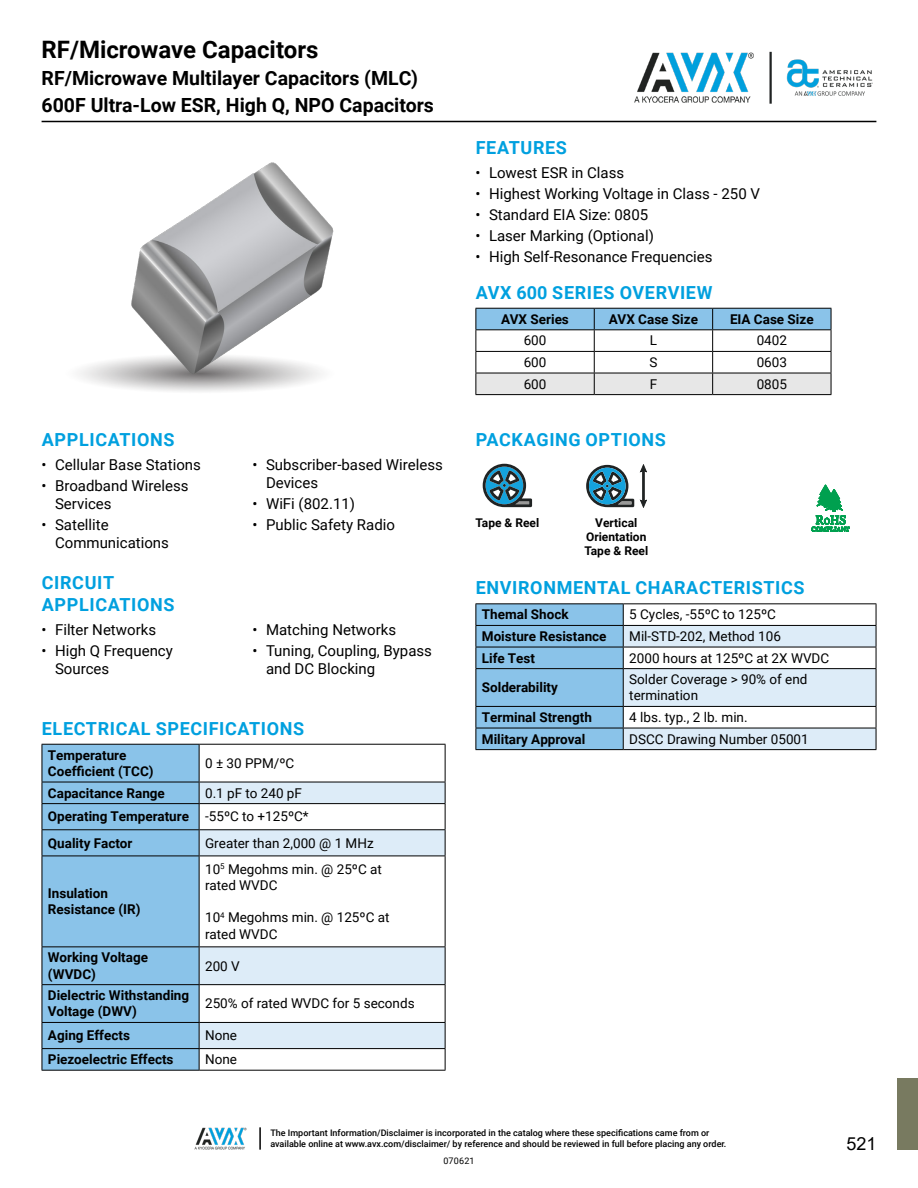
<style>
.page{position:relative;width:918px;height:1188px;background:#fff}
.page>*{position:absolute;margin:0;border:0;box-sizing:border-box;transform-origin:0 0}
.t1{font:700 24px "Roboto";color:#000}
.t2{font:700 19.5px "Roboto";color:#000}
.t3{font:700 18px/21.6px "Roboto";letter-spacing:.035em;color:#00a0df}
.t4{font:18px "Arial";color:#000}
.t5{font:15px/18px "Roboto";color:#000}
.t6{font:13.5px/16.2px "Roboto";color:#000}
.t7{font:700 13.5px/16.2px "Roboto";color:#000}
.t8{font:700 12px/14.4px "Roboto";color:#000;text-align:center}
.t9{font:500 9px/10.8px "Roboto";color:#000}
.t10{font:9px "Roboto";letter-spacing:.015em;color:#000}
.s1{font-weight:700}
</style>
<div class="page">
<img style="left:195px;top:1127px;width:52px;height:23px">
<hr style="left:259px;top:1127px;width:2px;height:23px;background:#000">
<img style="left:634px;top:52px;width:120px;height:51px">
<img style="left:786px;top:59px;width:87px;height:37px">
<hr style="left:769px;top:52px;width:3px;height:52px;background:#202323">
<hr style="left:42px;top:121px;width:834px;height:1px;background:#000">
<div style="left:897px;top:1078px;width:21px;height:72px;background:#787a60"></div>
<div style="left:43px;top:745px;width:156px;height:37px;background:#8ac3e9"></div>
<svg style="left:200px;top:783px;width:245px;height:265px"></svg>
<hr style="left:199px;top:744px;width:247px;height:1px;background:#000">
<hr style="left:445px;top:745px;width:1px;height:37px;background:#000">
<hr style="left:199px;top:782px;width:247px;height:1px;background:#000">
<hr style="left:199px;top:803px;width:247px;height:1px;background:#000">
<hr style="left:199px;top:829px;width:247px;height:1px;background:#000">
<svg style="left:445px;top:782px;width:1px;height:74px"></svg>
<hr style="left:445px;top:947px;width:1px;height:37px;background:#000">
<hr style="left:199px;top:984px;width:247px;height:1px;background:#000">
<hr style="left:445px;top:985px;width:1px;height:37px;background:#000">
<hr style="left:199px;top:1022px;width:247px;height:1px;background:#000">
<hr style="left:199px;top:1048px;width:247px;height:1px;background:#000">
<svg style="left:445px;top:1023px;width:1px;height:47px"></svg>
<hr style="left:42px;top:1070px;width:157px;height:1px;background:#000">
<hr style="left:199px;top:1070px;width:247px;height:1px;background:#000">
<div style="left:42px;top:782px;width:158px;height:288px;background:#8ac3e9"></div>
<hr style="left:42px;top:744px;width:157px;height:1px;background:#000">
<hr style="left:42px;top:745px;width:1px;height:37px;background:#000">
<hr style="left:199px;top:745px;width:1px;height:37px;background:#000">
<hr style="left:42px;top:782px;width:157px;height:1px;background:#000">
<hr style="left:199px;top:856px;width:247px;height:1px;background:#000">
<hr style="left:199px;top:856px;width:1px;height:90px;background:#000">
<hr style="left:445px;top:856px;width:1px;height:90px;background:#000">
<hr style="left:199px;top:946px;width:247px;height:1px;background:#000">
<hr style="left:476px;top:603px;width:147px;height:1px;background:#000">
<hr style="left:623px;top:603px;width:253px;height:1px;background:#000">
<svg style="left:476px;top:604px;width:401px;height:146px"></svg>
<hr style="left:476px;top:749px;width:147px;height:1px;background:#000">
<hr style="left:623px;top:749px;width:253px;height:1px;background:#000">
<img style="left:79px;top:162px;width:255px;height:230px">
<svg style="left:476px;top:307px;width:374px;height:225px"></svg>
<h1 class="t1" style="left:42px;top:33px;width:278px">RF/Microwave Capacitors</h1>
<h2 class="t2" style="left:42px;top:92px;width:394px">600F Ultra-Low ESR, High Q, NPO Capacitors</h2>
<h2 class="t2" style="left:42px;top:65px;width:378px">RF/Microwave Multilayer Capacitors (MLC)</h2>
<p class="t3" style="left:42px;top:428px;width:134px">APPLICATIONS</p>
<p class="t5" style="left:42px;top:455px;width:161px">• Cellular Base Stations</p>
<p class="t5" style="left:55px;top:476px;width:135px;text-indent:-14px">• Broadband Wireless<br>Services</p>
<p class="t5" style="left:55px;top:515px;width:115px;text-indent:-14px">• Satellite<br>Communications</p>
<p class="t3" style="left:42px;top:572px;width:134px">CIRCUIT<br>APPLICATIONS</p>
<p class="t5" style="left:42px;top:620px;width:116px">• Filter Networks</p>
<p class="t5" style="left:55px;top:641px;width:119px;text-indent:-14px">• High Q Frequency<br>Sources</p>
<p class="t5" style="left:266px;top:455px;width:178px;text-indent:-14px">• Subscriber-based Wireless<br>Devices</p>
<p class="t5" style="left:253px;top:494px;width:104px">• WiFi (802.11)</p>
<p class="t5" style="left:253px;top:515px;width:144px">• Public Safety Radio</p>
<p class="t5" style="left:253px;top:621px;width:145px">• Matching Networks</p>
<p class="t5" style="left:266px;top:642px;width:167px;text-indent:-14px">• Tuning, Coupling, Bypass and DC Blocking</p>
<p class="t3" style="left:42px;top:717px;width:264px">ELECTRICAL SPECIFICATIONS</p>
<p class="t7" style="left:48px;top:746px;width:107px">Temperature<br>Coefficient (TCC)</p>
<p class="t6" style="left:205px;top:755px;width:91px">0 ± 30 PPM/ºC</p>
<p class="t7" style="left:48px;top:784px;width:118px">Capacitance Range</p>
<p class="t6" style="left:48px;top:780px;width:262px;line-height:23.9px;text-indent:157px">0.1 pF to 240 pF<br><span class="s1">Operating Temperature</span> -55ºC to +125ºC*</p>
<p class="t7" style="left:48px;top:834px;width:86px">Quality Factor</p>
<p class="t6" style="left:205px;top:834px;width:170px">Greater than 2,000 @ 1 MHz</p>
<p class="t7" style="left:48px;top:885px;width:94px">Insulation<br>Resistance (IR)</p>
<p class="t6" style="left:205px;top:860px;width:178px">10<sup>5</sup> Megohms min. @ 25ºC at rated WVDC</p>
<p class="t6" style="left:205px;top:909px;width:186px">10<sup>4</sup> Megohms min. @ 125ºC at rated WVDC</p>
<p class="t7" style="left:48px;top:949px;width:102px">Working Voltage (WVDC)</p>
<p class="t6" style="left:205px;top:957px;width:36px">200 V</p>
<p class="t7" style="left:48px;top:987px;width:143px">Dielectric Withstanding<br>Voltage (DWV)</p>
<p class="t6" style="left:205px;top:995px;width:211px">250% of rated WVDC for 5 seconds</p>
<p class="t7" style="left:48px;top:1027px;width:83px">Aging Effects</p>
<p class="t6" style="left:205px;top:1027px;width:33px">None</p>
<p class="t7" style="left:48px;top:1051px;width:127px">Piezoelectric Effects</p>
<p class="t6" style="left:205px;top:1051px;width:33px">None</p>
<p class="t3" style="left:476px;top:136px;width:93px">FEATURES</p>
<p class="t5" style="left:476px;top:163px;width:150px">• Lowest ESR in Class</p>
<p class="t5" style="left:476px;top:184px;width:286px">• Highest Working Voltage in Class - 250 V</p>
<p class="t5" style="left:476px;top:205px;width:174px">• Standard EIA Size: 0805</p>
<p class="t5" style="left:476px;top:226px;width:180px">• Laser Marking (Optional)</p>
<p class="t5" style="left:476px;top:247px;width:239px">• High Self-Resonance Frequencies</p>
<p class="t3" style="left:476px;top:281px;width:238px">AVX 600 SERIES OVERVIEW</p>
<p class="t7" style="left:501px;top:310px;width:69px">AVX Series</p>
<p class="t7" style="left:609px;top:310px;width:91px">AVX Case Size</p>
<p class="t7" style="left:730px;top:310px;width:85px">EIA Case Size</p>
<p class="t6" style="left:524px;top:332px;width:24px">600</p>
<p class="t6" style="left:650px;top:332px;width:9px">L</p>
<p class="t6" style="left:757px;top:332px;width:32px">0402</p>
<p class="t6" style="left:524px;top:354px;width:24px">600</p>
<p class="t6" style="left:649px;top:354px;width:10px">S</p>
<p class="t6" style="left:757px;top:354px;width:32px">0603</p>
<p class="t6" style="left:524px;top:375px;width:24px">600</p>
<p class="t6" style="left:650px;top:375px;width:9px">F</p>
<p class="t6" style="left:757px;top:375px;width:32px">0805</p>
<p class="t3" style="left:476px;top:428px;width:192px">PACKAGING OPTIONS</p>
<p class="t8" style="left:476px;top:515px;width:65px">Tape &amp; Reel</p>
<p class="t8" style="left:584px;top:515px;width:65px">Vertical<br>Orientation<br>Tape &amp; Reel</p>
<p class="t3" style="left:476px;top:577px;width:330px">ENVIRONMENTAL CHARACTERISTICS</p>
<p class="t7" style="left:482px;top:606px;width:88px">Themal Shock</p>
<p class="t6" style="left:629px;top:606px;width:148px">5 Cycles, -55ºC to 125ºC</p>
<p class="t7" style="left:482px;top:628px;width:126px">Moisture Resistance</p>
<p class="t6" style="left:629px;top:628px;width:153px">Mil-STD-202, Method 106</p>
<p class="t7" style="left:482px;top:649px;width:55px">Life Test</p>
<p class="t6" style="left:629px;top:649px;width:202px">2000 hours at 125ºC at 2X WVDC</p>
<p class="t7" style="left:482px;top:679px;width:78px">Solderability</p>
<p class="t6" style="left:629px;top:671px;width:180px">Solder Coverage &gt; 90% of end termination</p>
<p class="t7" style="left:482px;top:709px;width:112px">Terminal Strength</p>
<p class="t6" style="left:629px;top:709px;width:120px">4 lbs. typ., 2 lb. min.</p>
<p class="t7" style="left:482px;top:730px;width:105px">Military Approval</p>
<p class="t6" style="left:629px;top:730px;width:181px">DSCC Drawing Number 05001</p>
<p class="t9" style="left:270px;top:1127px;width:458px">The Important Information/Disclaimer is incorporated in the catalog where these specifications came from or available online at www.avx.com/disclaimer/ by reference and should be reviewed in full before placing any order.</p>
<p class="t4" style="left:846px;top:1131px;width:32px">521</p>
<p class="t10" style="left:443px;top:1155px;width:33px">070621</p>
</div>
